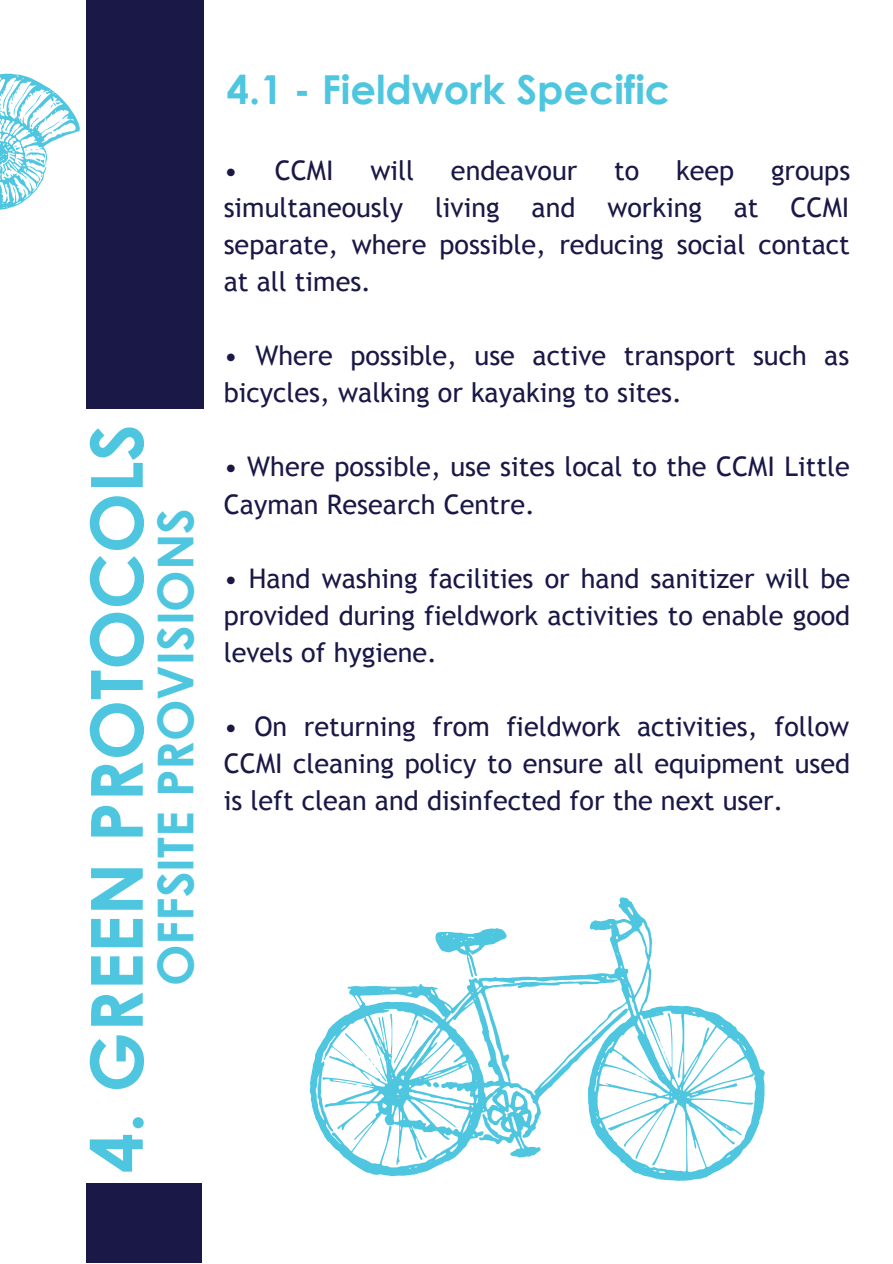
<style>
.page{position:relative;width:893px;height:1264px;background:#fff}
.page>*{position:absolute;margin:0;border:0;box-sizing:border-box;transform-origin:0 0}
.t1{font:700 72px "Century Gothic";color:#4fc6e0}
.t2{font:700 49.5px "Century Gothic";color:#4fc6e0}
.t3{font:700 39.9px "Century Gothic";color:#4fc6e0}
.t4{font:27px/37px "Trebuchet MS";color:#191846;text-align:justify}
</style>
<div class="page">
<div style="left:86px;top:0;width:117px;height:409px;background:#191846"></div>
<div style="left:86px;top:1183px;width:116px;height:79px;background:#191846"></div>
<svg style="left:0;top:73px;width:80px;height:137px"></svg>
<svg style="left:309px;top:897px;width:455px;height:283px"></svg>
<svg style="left:435px;top:928px;width:71px;height:49px"></svg>
<svg style="left:394px;top:1026px;width:18px;height:37px"></svg>
<svg style="left:660px;top:1042px;width:9px;height:22px"></svg>
<svg style="left:432px;top:1082px;width:7px;height:5px"></svg>
<svg style="left:636px;top:1074px;width:11px;height:6px"></svg>
<svg style="left:427px;top:1044px;width:27px;height:28px"></svg>
<svg style="left:345px;top:1033px;width:42px;height:52px"></svg>
<h1 class="t1" style="left:70px;top:1173px;width:750px;rotate:-90deg">4. GREEN PROTOCOLS</h1>
<h2 class="t2" style="left:143px;top:986px;width:480px;rotate:-90deg">OFFSITE PROVISIONS</h2>
<h3 class="t3" style="left:227px;top:64px;width:445px">4.1 - Fieldwork Specific</h3>
<p class="t4" style="left:224px;top:151px;width:111px">• CCMI</p>
<p class="t4" style="left:370px;top:151px;width:45px">will</p>
<p class="t4" style="left:451px;top:151px;width:128px">endeavour</p>
<p class="t4" style="left:614px;top:151px;width:27px">to</p>
<p class="t4" style="left:676px;top:151px;width:60px">keep</p>
<p class="t4" style="left:224px;top:151px;width:628px;text-indent:547px">groups simultaneously living and working at CCMI separate, where possible, reducing social contact at all times.</p>
<p class="t4" style="left:224px;top:337px;width:627px">• Where possible, use active transport such as bicycles, walking or kayaking to sites.</p>
<p class="t4" style="left:224px;top:448px;width:627px">• Where possible, use sites local to the CCMI Little<br>Cayman Research Centre.</p>
<p class="t4" style="left:224px;top:559px;width:628px">• Hand washing facilities or hand sanitizer will be provided during fieldwork activities to enable good levels of hygiene.</p>
<p class="t4" style="left:224px;top:708px;width:628px">• On returning from fieldwork activities, follow CCMI cleaning policy to ensure all equipment used is left clean and disinfected for the next user.</p>
</div>
